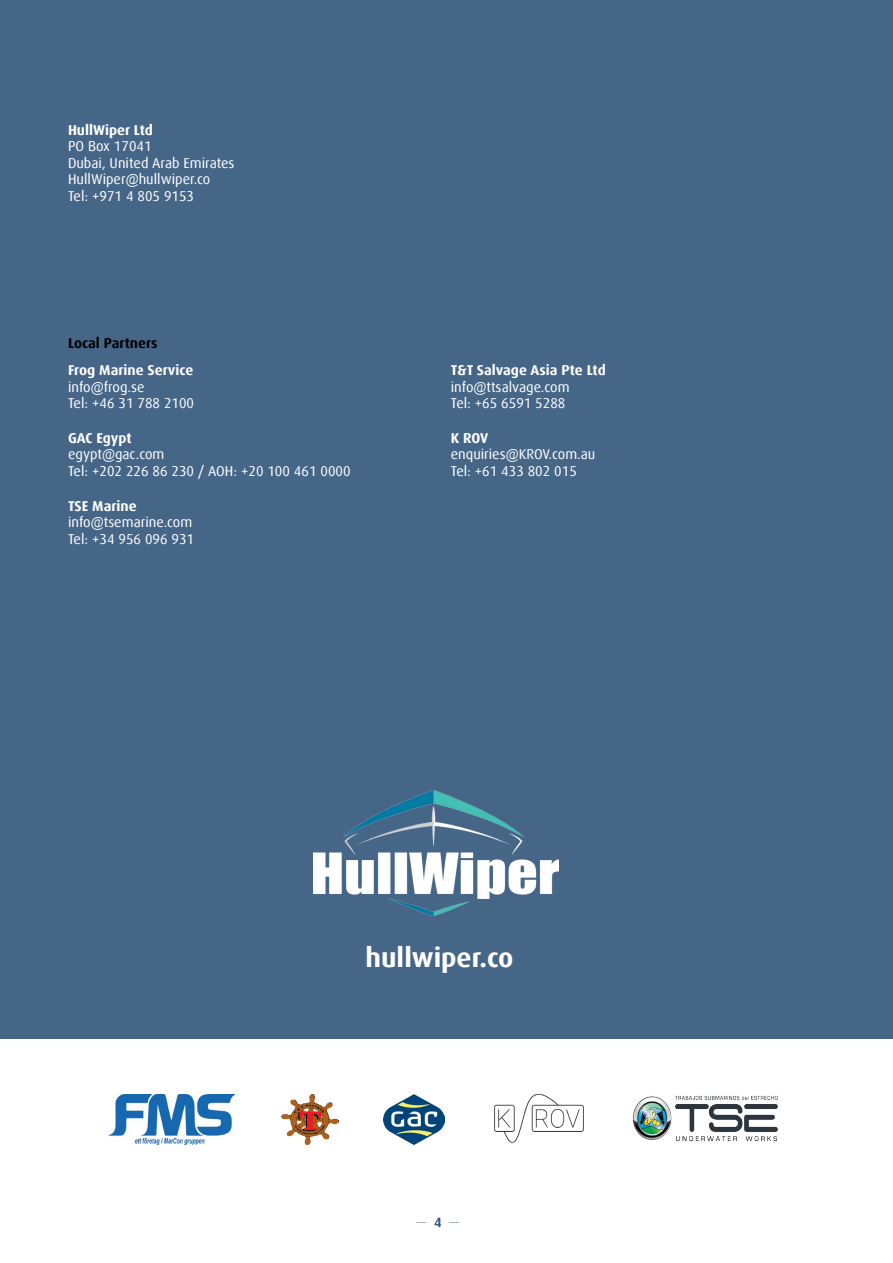
<style>
.page{position:relative;width:893px;height:1263px;background:#fff}
.page>*{position:absolute;margin:0;border:0;box-sizing:border-box;transform-origin:0 0}
.t1{font:700 27px "Dax Offc";color:#fff}
.t2{font:14.25px/16.5px "Dax Offc";color:#fff}
.t3{font:700 14.25px "Dax Offc";color:#fff}
.t4{font:700 14.25px "Dax Offc";color:#000}
.t5{font:300 13.5px "Dax Offc";color:#32557b}
.s1{font-weight:700}
</style>
<div class="page">
<div style="left:0;top:0;width:893px;height:1038px;background:#466688"></div>
<img style="left:313px;top:790px;width:246px;height:126px">
<img style="left:108px;top:1094px;width:127px;height:50px">
<img style="left:281px;top:1095px;width:57px;height:50px">
<img style="left:383px;top:1094px;width:61px;height:51px">
<img style="left:494px;top:1094px;width:90px;height:49px">
<img style="left:633px;top:1095px;width:145px;height:46px">
<p class="t3" style="left:68px;top:121px;width:86px">HullWiper Ltd</p>
<p class="t2" style="left:68px;top:138px;width:168px">PO Box 17041<br>Dubai, United Arab Emirates<br>HullWiper@hullwiper.co<br>Tel: +971 4 805 9153</p>
<p class="t4" style="left:68px;top:334px;width:91px">Local Partners</p>
<p class="t3" style="left:68px;top:361px;width:127px">Frog Marine Service</p>
<p class="t2" style="left:68px;top:378px;width:128px">info@frog.se<br>Tel: +46 31 788 2100</p>
<p class="t3" style="left:68px;top:429px;width:65px">GAC Egypt</p>
<p class="t2" style="left:68px;top:446px;width:284px">egypt@gac.com<br>Tel: +202 226 86 230 / AOH: +20 100 461 0000</p>
<p class="t3" style="left:68px;top:496px;width:70px">TSE Marine</p>
<p class="t2" style="left:68px;top:514px;width:128px">info@tsemarine.com<br>Tel: +34 956 096 931</p>
<p class="t3" style="left:451px;top:361px;width:157px">T&amp;T Salvage Asia Pte Ltd</p>
<p class="t2" style="left:451px;top:378px;width:120px">info@ttsalvage.com<br>Tel: +65 6591 5288</p>
<p class="t3" style="left:451px;top:429px;width:39px">K ROV</p>
<p class="t2" style="left:451px;top:446px;width:146px">enquiries@KROV.com.au<br>Tel: +61 433 802 015</p>
<h1 class="t1" style="left:366px;top:941px;width:149px">hullwiper.co</h1>
<p class="t5" style="left:417px;top:1213px;width:44px">— <span class="s1">4</span> —</p>
</div>
